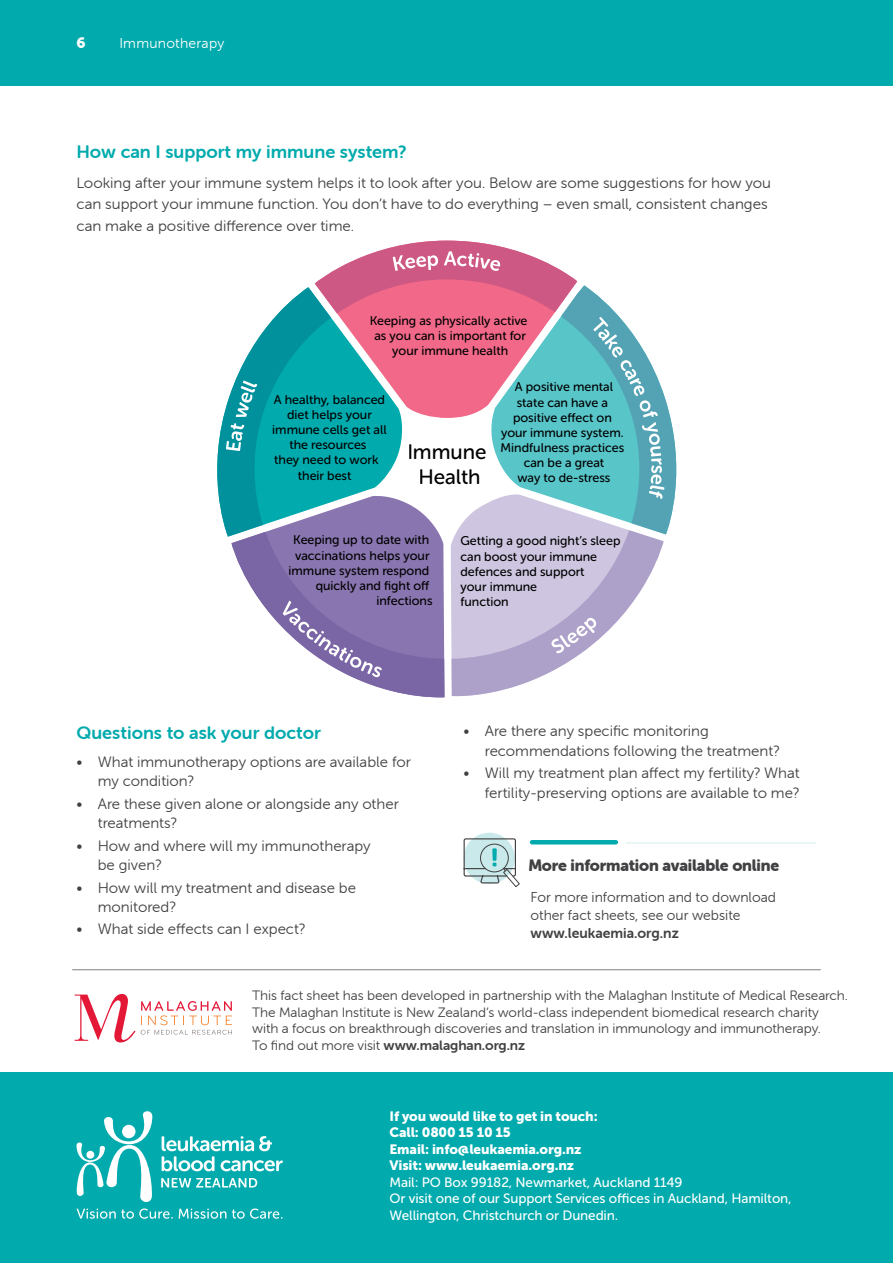
<style>
.page{position:relative;width:893px;height:1263px;background:#fff}
.page>*{position:absolute;margin:0;border:0;box-sizing:border-box;transform-origin:0 0}
.t1{font:20.85px/25px "Museo Sans Rounded 500";color:#000;text-align:center}
.t2{font:18px "Museo Sans Rounded 700";color:#00aaad}
.t3{font:16.2px "Museo Sans Rounded 900";letter-spacing:-.01em;color:#414042}
.t4{font:15px/19.5px "Museo Sans Rounded 300";color:#414042}
.t5{font:15px "Museo Sans Rounded 900";color:#fff}
.t6{font:14.25px/18px "Museo Sans Rounded 300";color:#414042}
.t7{font:14.25px "Museo Sans Rounded 700";color:#414042}
.t8{font:14.25px "Museo Sans Rounded 300";letter-spacing:.02em;color:#fff}
.t9{font:13.5px/16.5px "Museo Sans Rounded 300";letter-spacing:-.005em;color:#414042}
.t10{font:13.5px/16.5px "Museo Sans 500";letter-spacing:-.01em;color:#fff}
.t11{font:13.5px/16.5px "Museo Sans 900";letter-spacing:-.01em;color:#fff}
.t12{font:13.5px "Museo Sans Rounded 700";letter-spacing:-.005em;color:#414042}
.t13{font:12.6px/15.1px "Museo Sans Rounded 500";color:#000;text-align:center}
.s1{font-family:"Museo Sans Rounded 300"}
</style>
<div class="page">
<div style="left:0;top:0;width:893px;height:85px;background:#00aaad"></div>
<div style="left:0;top:1072px;width:893px;height:191px;background:#00aaad"></div>
<hr style="left:626px;top:842px;width:190px;height:2px;background:#e2f3f3">
<hr style="left:532px;top:840px;width:84px;height:4px;background:#00aaad">
<div style="left:464px;top:833px;width:51px;height:51px;background:#c9e9ea;border-radius:50%"></div>
<svg style="left:463px;top:838px;width:57px;height:49px"></svg>
<svg style="left:217px;top:241px;width:459px;height:456px"></svg>
<svg style="left:76px;top:1111px;width:77px;height:91px"></svg>
<svg style="left:162px;top:1136px;width:121px;height:35px"></svg>
<svg style="left:161px;top:1178px;width:96px;height:9px"></svg>
<svg style="left:77px;top:1208px;width:96px;height:11px"></svg>
<svg style="left:179px;top:1209px;width:47px;height:10px"></svg>
<svg style="left:232px;top:1208px;width:50px;height:11px"></svg>
<hr style="left:72px;top:969px;width:749px;height:1px;background:#7e8082">
<svg style="left:141px;top:1001px;width:91px;height:34px"></svg>
<svg style="left:75px;top:994px;width:60px;height:48px"></svg>
<p class="t5" style="left:77px;top:34px;width:11px">6</p>
<p class="t8" style="left:119px;top:36px;width:107px">Immunotherapy</p>
<p class="t2" style="left:77px;top:142px;width:332px">How can I support my immune system?</p>
<p class="t4" style="left:77px;top:172px;width:696px;line-height:21.5px">Looking after your immune system helps it to look after you. Below are some suggestions for how you can support your immune function. You don’t have to do everything – even small, consistent changes can make a positive difference over time.</p>
<p class="t13" style="left:370px;top:313px;width:159px">Keeping as physically active as you can is important for your immune health</p>
<p class="t13" style="left:274px;top:392px;width:113px">A healthy, balanced</p>
<p class="t13" style="left:287px;top:407px;width:86px">diet helps your</p>
<p class="t13" style="left:272px;top:422px;width:116px">immune cells get all</p>
<p class="t13" style="left:289px;top:437px;width:79px">the resources</p>
<p class="t13" style="left:274px;top:453px;width:106px">they need to work</p>
<p class="t13" style="left:298px;top:468px;width:55px">their best</p>
<h1 class="t1" style="left:407px;top:440px;width:81px">Immune<br>Health</h1>
<p class="t13" style="left:501px;top:380px;width:125px">A positive mental state can have a positive effect on your immune system.<br>Mindfulness practices can be a great<br>way to de-stress</p>
<p class="t13" style="left:289px;top:533px;width:146px;text-align:right">Keeping up to date with vaccinations helps your immune system respond quickly and fight off infections</p>
<p class="t13" style="left:460px;top:533px;width:161px;text-align:left">Getting a good night’s sleep can boost your immune defences and support<br>your immune<br>function</p>
<p class="t2" style="left:77px;top:722px;width:246px">Questions to ask your doctor</p>
<p class="t4" style="left:98px;top:752px;width:315px;text-indent:-21px">• What immunotherapy options are available for my condition?</p>
<p class="t4" style="left:98px;top:794px;width:303px;text-indent:-21px">• Are these given alone or alongside any other treatments?</p>
<p class="t4" style="left:98px;top:836px;width:274px;text-indent:-21px">• How and where will my immunotherapy be given?</p>
<p class="t4" style="left:98px;top:878px;width:260px;text-indent:-21px">• How will my treatment and disease be monitored?</p>
<p class="t4" style="left:77px;top:920px;width:230px">• What side effects can I expect?</p>
<p class="t4" style="left:485px;top:721px;width:296px;text-indent:-21px">• Are there any specific monitoring recommendations following the treatment?</p>
<p class="t4" style="left:463px;top:763px;width:338px;text-align:right">• Will my treatment plan affect my fertility? What fertility-preserving options are available to me?</p>
<p class="t3" style="left:528px;top:856px;width:252px">More information available online</p>
<p class="t6" style="left:531px;top:888px;width:247px">For more information and to download other fact sheets, see our website</p>
<p class="t7" style="left:531px;top:925px;width:150px">www.leukaemia.org.nz</p>
<p class="t9" style="left:252px;top:987px;width:597px">This fact sheet has been developed in partnership with the Malaghan Institute of Medical Research.<br>The Malaghan Institute is New Zealand’s world-class independent biomedical research charity with a focus on breakthrough discoveries and translation in immunology and immunotherapy.</p>
<p class="t12" style="left:252px;top:1037px;width:274px"><span class="s1">To find out more visit</span> www.malaghan.org.nz</p>
<p class="t11" style="left:389px;top:1108px;width:210px">If you would like to get in touch:<br>Call: 0800 15 10 15<br>Email: info@leukaemia.org.nz<br>Visit: www.leukaemia.org.nz</p>
<p class="t10" style="left:389px;top:1174px;width:404px">Mail: PO Box 99182, Newmarket, Auckland 1149<br>Or visit one of our Support Services offices in Auckland, Hamilton,<br>Wellington, Christchurch or Dunedin.</p>
</div>
